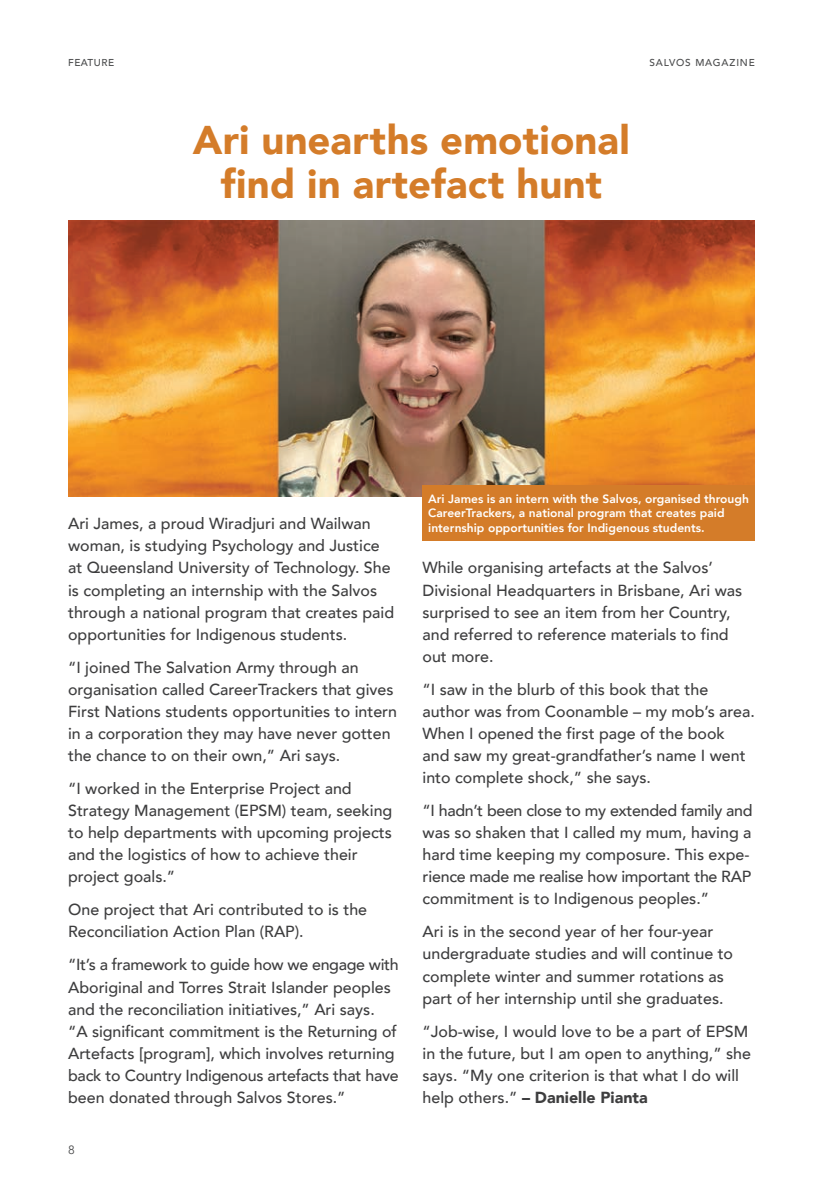
<style>
.page{position:relative;width:840px;height:1191px;background:#fff}
.page>*{position:absolute;margin:0;border:0;box-sizing:border-box;transform-origin:0 0}
.Salvos_Header{font:900 40px/44px "Avenir";letter-spacing:.005em;color:#d47c29;text-align:center}
.Salvos_Body{font:500 16px/22px "Avenir";color:#3e3e3f}
.Image_Caption{font:800 12px/14.4px "Avenir";color:#fff}
.t1{font:12px "Avenir";color:#4b4c4d}
.Page_name_-_Left{font:500 10px "Avenir";letter-spacing:.08em;color:#4b4c4d}
.Page_name_-_Left-2{font:500 10px "Avenir";letter-spacing:.06em;color:#4b4c4d}
.s1{font-weight:900}
</style>
<div class="page">
<img style="left:68px;top:220px;width:686px;height:276px">
<div style="left:422px;top:485px;width:332px;height:55px;background:#d47c29"></div>
<p class="Page_name_-_Left-2" style="left:68px;top:54px;width:47px">FEATURE</p>
<p class="Page_name_-_Left" style="left:649px;top:54px;width:107px">SALVOS MAGAZINE</p>
<p class="Salvos_Header" style="left:193px;top:117px;width:438px">Ari unearths emotional find in artefact hunt</p>
<p class="Salvos_Body" style="left:68px;top:512px;width:327px">Ari James, a proud Wiradjuri and Wailwan woman, is studying Psychology and Justice at Queensland University of Technology. She is completing an internship with the Salvos through a national program that creates paid opportunities for Indigenous students.</p>
<p class="Salvos_Body" style="left:68px;top:655px;width:330px">“I joined The Salvation Army through an organisation called CareerTrackers that gives First Nations students opportunities to intern in a corporation they may have never gotten the chance to on their own,” Ari says.</p>
<p class="Salvos_Body" style="left:68px;top:776px;width:325px">“I worked in the Enterprise Project and Strategy Management (EPSM) team, seeking to help departments with upcoming projects and the logistics of how to achieve their project goals.”</p>
<p class="Salvos_Body" style="left:68px;top:898px;width:300px">One project that Ari contributed to is the<br>Reconciliation Action Plan (RAP).</p>
<p class="Salvos_Body" style="left:68px;top:953px;width:332px">“It’s a framework to guide how we engage with Aboriginal and Torres Strait Islander peoples and the reconciliation initiatives,” Ari says.<br>“A significant commitment is the Returning of Artefacts [program], which involves returning back to Country Indigenous artefacts that have been donated through Salvos Stores.”</p>
<p class="t1" style="left:68px;top:1142px;width:8px">8</p>
<p class="Image_Caption" style="left:428px;top:491px;width:322px">Ari James is an intern with the Salvos, organised through<br>CareerTrackers, a national program that creates paid internship opportunities for Indigenous students.</p>
<p class="Salvos_Body" style="left:422px;top:556px;width:321px">While organising artefacts at the Salvos’ Divisional Headquarters in Brisbane, Ari was surprised to see an item from her Country, and referred to reference materials to find out more.</p>
<p class="Salvos_Body" style="left:422px;top:677px;width:333px">“I saw in the blurb of this book that the author was from Coonamble – my mob’s area.<br>When I opened the first page of the book and saw my great-grandfather’s name I went into complete shock,” she says.</p>
<p class="Salvos_Body" style="left:422px;top:798px;width:331px">“I hadn’t been close to my extended family and was so shaken that I called my mum, having a hard time keeping my composure. This expe&shy;rience made me realise how important the RAP commitment is to Indigenous peoples.”</p>
<p class="Salvos_Body" style="left:422px;top:920px;width:312px">Ari is in the second year of her four-year undergraduate studies and will continue to complete winter and summer rotations as part of her internship until she graduates.</p>
<p class="Salvos_Body" style="left:422px;top:1019px;width:330px">“Job-wise, I would love to be a part of EPSM in the future, but I am open to anything,” she says. “My one criterion is that what I do will help others.” <span class="s1">– Danielle Pianta</span></p>
</div>
